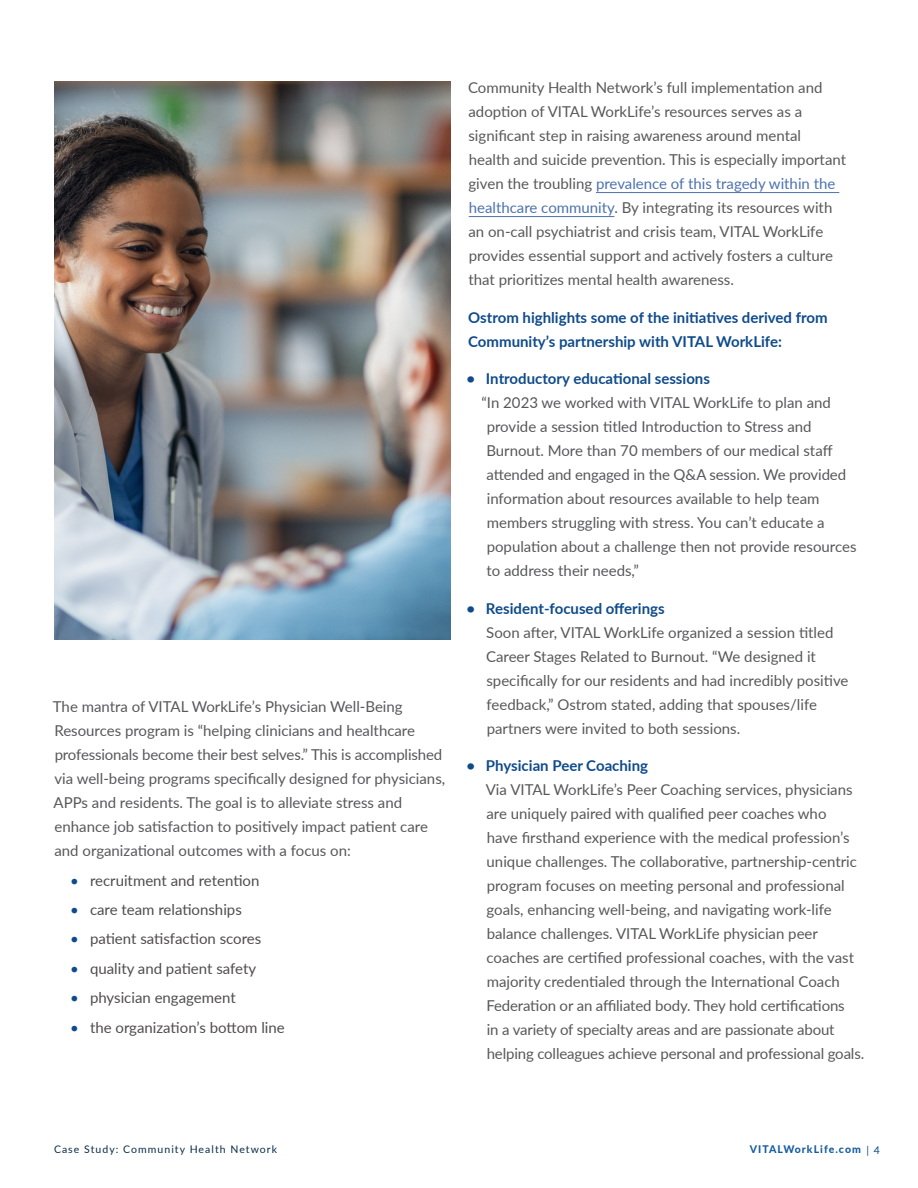
<style>
.page{position:relative;width:918px;height:1188px;background:#fff}
.page>*{position:absolute;margin:0;border:0;box-sizing:border-box;transform-origin:0 0}
.Body{font:15px/24px "Lato";color:#57585a}
.Body-2{font:700 15px/24px "Lato";color:#0f4b8b}
.Body_Bullets{font:15px "Lato";color:#504c4c}
.t1{font:10.5px "Lato";letter-spacing:.1em;color:#0a2d47}
.t2{font:800 10.5px "Lato";letter-spacing:.1em;color:#175d9e}
.t3{font:10.5px "Lato";color:#0f4b8b}
.s1{color:#0f4b8b}
.s2{color:#4d72ac}
</style>
<div class="page">
<hr style="left:596px;top:192px;width:243px;height:1px;background:#4d72ac">
<hr style="left:469px;top:216px;width:145px;height:1px;background:#4d72ac">
<img style="left:54px;top:81px;width:396px;height:558px">
<p class="Body" style="left:53px;top:694px;width:394px">The mantra of VITAL WorkLife’s Physician Well-Being Resources program is “helping clinicians and healthcare professionals become their best selves.” This is accomplished via well-being programs specifically designed for physicians, APPs and residents. The goal is to alleviate stress and enhance job satisfaction to positively impact patient care and organizational outcomes with a focus on:</p>
<p class="Body_Bullets" style="left:70px;top:869px;width:191px"><span class="s1">•</span> recruitment and retention</p>
<p class="Body_Bullets" style="left:70px;top:899px;width:173px"><span class="s1">•</span> care team relationships</p>
<p class="Body_Bullets" style="left:70px;top:928px;width:193px"><span class="s1">•</span> patient satisfaction scores</p>
<p class="Body_Bullets" style="left:70px;top:958px;width:188px"><span class="s1">•</span> quality and patient safety</p>
<p class="Body_Bullets" style="left:70px;top:987px;width:167px"><span class="s1">•</span> physician engagement</p>
<p class="Body_Bullets" style="left:70px;top:1016px;width:216px"><span class="s1">•</span> the organization’s bottom line</p>
<p class="Body" style="left:468px;top:75px;width:380px">Community Health Network’s full implementation and adoption of VITAL WorkLife’s resources serves as a significant step in raising awareness around mental<br>health and suicide prevention. This is especially important given the troubling <span class="s2">prevalence of this tragedy within the healthcare community</span>. By integrating its resources with an on-call psychiatrist and crisis team, VITAL WorkLife provides essential support and actively fosters a culture that prioritizes mental health awareness.</p>
<p class="Body-2" style="left:468px;top:304px;width:361px">Ostrom highlights some of the initiatives derived from<br>Community’s partnership with VITAL WorkLife:</p>
<p class="Body-2" style="left:467px;top:366px;width:245px">• Introductory educational sessions</p>
<p class="Body" style="left:486px;top:390px;width:372px;text-indent:-5px">“In 2023 we worked with VITAL WorkLife to plan and provide a session titled Introduction to Stress and Burnout. More than 70 members of our medical staff attended and engaged in the Q&amp;A session. We provided information about resources available to help team members struggling with stress. You can’t educate a population about a challenge then not provide resources to address their needs,”</p>
<p class="Body-2" style="left:467px;top:595px;width:200px">• Resident-focused offerings</p>
<p class="Body" style="left:486px;top:619px;width:364px">Soon after, VITAL WorkLife organized a session titled Career Stages Related to Burnout. “We designed it specifically for our residents and had incredibly positive feedback,” Ostrom stated, adding that spouses/life partners were invited to both sessions.</p>
<p class="Body-2" style="left:467px;top:753px;width:183px">• Physician Peer Coaching</p>
<p class="Body" style="left:486px;top:777px;width:380px">Via VITAL WorkLife’s Peer Coaching services, physicians are uniquely paired with qualified peer coaches who<br>have firsthand experience with the medical profession’s unique challenges. The collaborative, partnership-centric program focuses on meeting personal and professional goals, enhancing well-being, and navigating work-life balance challenges. VITAL WorkLife physician peer coaches are certified professional coaches, with the vast majority credentialed through the International Coach Federation or an affiliated body. They hold certifications<br>in a variety of specialty areas and are passionate about helping colleagues achieve personal and professional goals.</p>
<p class="t1" style="left:54px;top:1142px;width:225px">Case Study: Community Health Network</p>
<p class="t2" style="left:750px;top:1142px;width:113px">VITALWorkLife.com</p>
<p class="t3" style="left:867px;top:1143px;width:15px">| 4</p>
</div>
